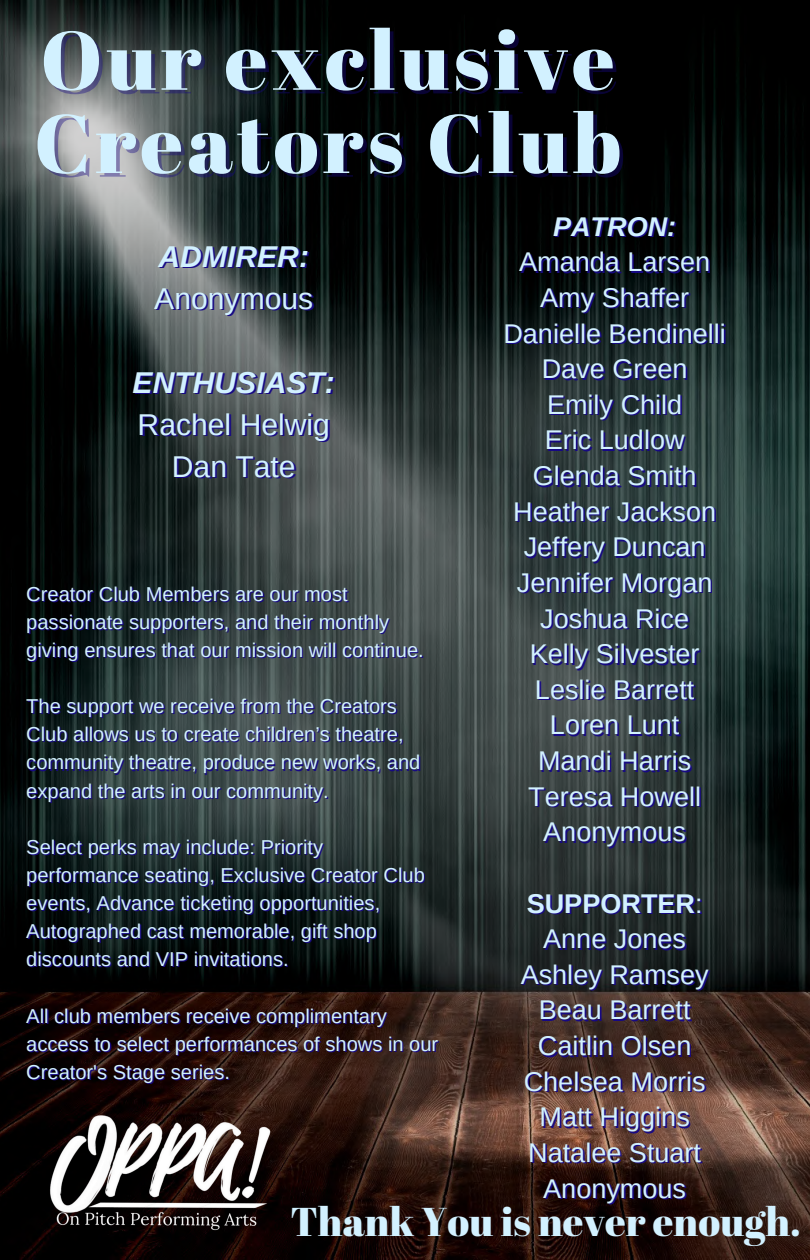
<style>
.page{position:relative;width:810px;height:1260px;background:#fff}
.page>*{position:absolute;margin:0;border:0;box-sizing:border-box;transform-origin:0 0}
.t1{font:82.75px/83.2px "Abril Fatface";letter-spacing:.05em;color:#d2f1ff}
.t2{font:40.2px "Abril Fatface";color:#d2f1ff}
.t3{font:30.1px/42px "Arimo";color:#d2f1ff;text-align:center}
.t4{font:italic 700 30.1px "Arimo";color:#d2f1ff}
.t5{font:27.05px/35.6px "Arimo";color:#d2f1ff;text-align:center}
.t6{font:italic 700 27.05px "Arimo";color:#d2f1ff}
.t7{font:20.1px/28.1px "Arimo";color:#d2f1ff}
.s1{font-weight:700}
</style>
<div class="page">
<img style="left:0;top:0;width:810px;height:1260px">
<img style="left:0;top:1072px;width:320px;height:188px">
<h1 class="t1" style="left:34px;top:16px;width:589px">Our exclusive<br>Creators Club</h1>
<h3 class="t4" style="left:159px;top:239px;width:152px">ADMIRER:</h3>
<h3 class="t3" style="left:154px;top:277px;width:160px">Anonymous</h3>
<h3 class="t4" style="left:133px;top:365px;width:204px">ENTHUSIAST:</h3>
<h3 class="t3" style="left:138px;top:403px;width:194px">Rachel Helwig<br>Dan Tate</h3>
<p class="t7" style="left:26px;top:580px;width:399px">Creator Club Members are our most passionate supporters, and their monthly giving ensures that our mission will continue.</p>
<p class="t7" style="left:26px;top:692px;width:396px">The support we receive from the Creators Club allows us to create children’s theatre, community theatre, produce new works, and expand the arts in our community.</p>
<p class="t7" style="left:26px;top:833px;width:400px">Select perks may include: Priority performance seating, Exclusive Creator Club events, Advance ticketing opportunities, Autographed cast memorable, gift shop discounts and VIP invitations.</p>
<p class="t7" style="left:26px;top:1002px;width:413px">All club members receive complimentary access to select performances of shows in our<br>Creator's Stage series.</p>
<h3 class="t6" style="left:553px;top:211px;width:125px">PATRON:</h3>
<h3 class="t5" style="left:503px;top:244px;width:224px">Amanda Larsen<br>Amy Shaffer<br>Danielle Bendinelli<br>Dave Green<br>Emily Child<br>Eric Ludlow<br>Glenda Smith<br>Heather Jackson<br>Jeffery Duncan<br>Jennifer Morgan<br>Joshua Rice<br>Kelly Silvester<br>Leslie Barrett<br>Loren Lunt<br>Mandi Harris<br>Teresa Howell<br>Anonymous</h3>
<h3 class="t5" style="left:521px;top:885px;width:189px"><span class="s1">SUPPORTER</span>:<br>Anne Jones<br>Ashley Ramsey<br>Beau Barrett<br>Caitlin Olsen<br>Chelsea Morris<br>Matt Higgins<br>Natalee Stuart<br>Anonymous</h3>
<h2 class="t2" style="left:291px;top:1194px;width:512px">Thank You is never enough.</h2>
</div>
